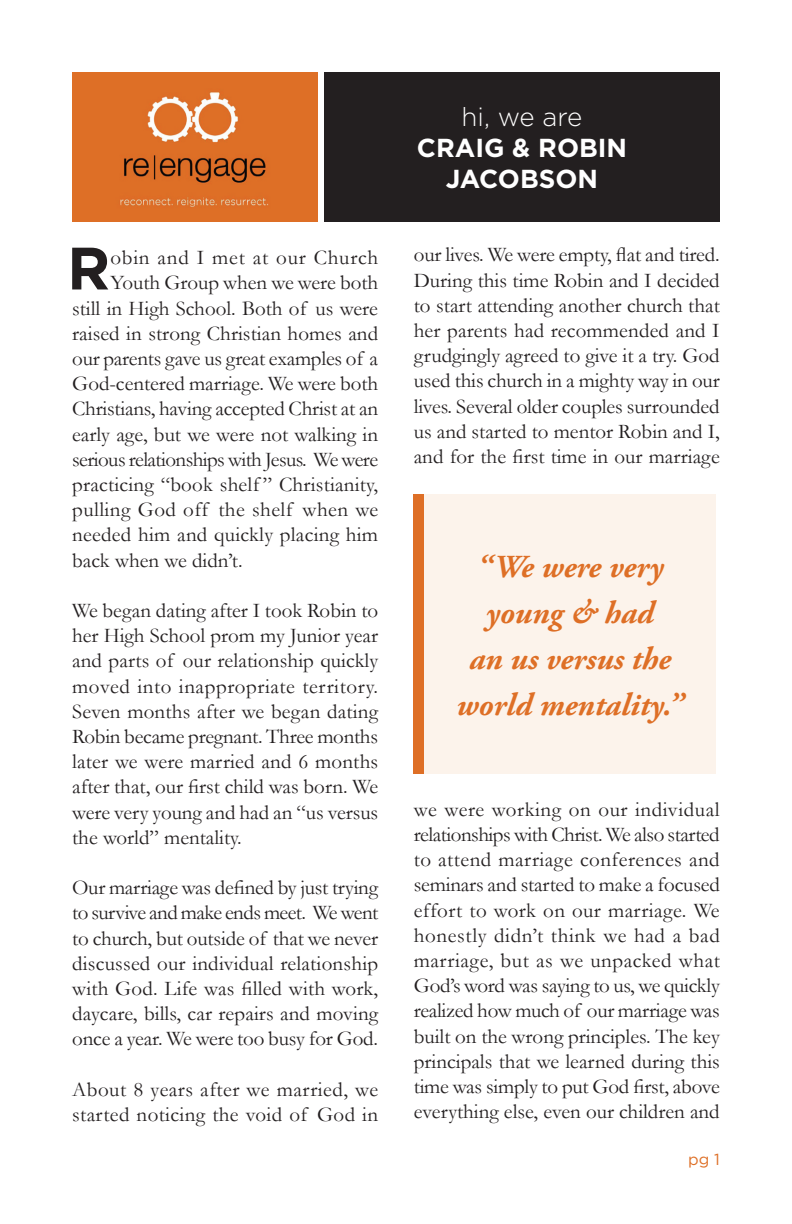
<style>
.page{position:relative;width:792px;height:1224px;background:#fff}
.page>*{position:absolute;margin:0;border:0;box-sizing:border-box;transform-origin:0 0}
.t1{font:700 59.8px "Gotham";color:#231f20}
.t2{font:italic 700 32px/46px "Adobe Garamond Pro";color:#de6f26;text-align:center}
.t3{font:700 26px/31.2px "Gotham";color:#fff;text-align:center}
.t4{font:300 26px "Gotham";letter-spacing:-.015em;color:#fff}
.t5{font:21px/25.2px "Garamond";color:#231f20;text-align:justify}
.t6{font:21px/25.2px "Garamond";letter-spacing:.02em;color:#231f20}
.t7{font:21px "Garamond";letter-spacing:-.025em;color:#231f20}
.t8{font:21px "Garamond";letter-spacing:.04em;color:#231f20}
.t9{font:16px "Gotham";color:#de6f26}
</style>
<div class="page">
<div style="left:324px;top:72px;width:396px;height:150px;background:#231f20"></div>
<div style="left:414px;top:495px;width:302px;height:279px;background:#fcf3eb"></div>
<div style="left:414px;top:495px;width:10px;height:279px;background:#de6f26"></div>
<img style="left:72px;top:72px;width:245px;height:150px">
<h1 class="t1" style="left:67px;top:229px;width:45px">R</h1>
<p class="t8" style="left:110px;top:245px;width:269px">obin and I met at our Church</p>
<p class="t5" style="left:110px;top:270px;width:269px">Youth Group when we were both</p>
<p class="t5" style="left:72px;top:295px;width:307px">still in High School. Both of us were</p>
<p class="t5" style="left:72px;top:320px;width:308px">raised in strong Christian homes and</p>
<p class="t5" style="left:72px;top:346px;width:307px">our parents gave us great examples of a</p>
<p class="t5" style="left:72px;top:371px;width:307px">God-centered marriage. We were both</p>
<p class="t5" style="left:72px;top:396px;width:307px">Christians, having accepted Christ at an</p>
<p class="t5" style="left:72px;top:421px;width:307px">early age, but we were not walking in</p>
<p class="t7" style="left:72px;top:447px;width:307px">serious relationships with Jesus. We were</p>
<p class="t5" style="left:72px;top:472px;width:307px">practicing “book shelf ” Christianity,</p>
<p class="t6" style="left:72px;top:497px;width:308px">pulling God off the shelf when we</p>
<p class="t5" style="left:72px;top:522px;width:307px">needed him and quickly placing him</p>
<p class="t5" style="left:72px;top:547px;width:172px">back when we didn’t.</p>
<p class="t5" style="left:72px;top:598px;width:308px">We began dating after I took Robin to her High School prom my Junior year and parts of our relationship quickly moved into inappropriate territory.<br>Seven months after we began dating Robin became pregnant. Three months later we were married and 6 months after that, our first child was born. We were very young and had an “us versus the world” mentality.</p>
<p class="t5" style="left:72px;top:875px;width:308px">Our marriage was defined by just trying to survive and make ends meet. We went to church, but outside of that we never discussed our individual relationship with God. Life was filled with work, daycare, bills, car repairs and moving once a year. We were too busy for God.</p>
<p class="t6" style="left:72px;top:1076px;width:308px">About 8 years after we married, we started noticing the void of God in</p>
<p class="t4" style="left:462px;top:100px;width:122px">hi, we are</p>
<p class="t3" style="left:417px;top:132px;width:212px">CRAIG &amp; ROBIN<br>JACOBSON</p>
<p class="t5" style="left:414px;top:242px;width:308px">our lives. We were empty, flat and tired.<br>During this time Robin and I decided to start attending another church that her parents had recommended and I grudgingly agreed to give it a try. God used this church in a mighty way in our lives. Several older couples surrounded us and started to mentor Robin and I, and for the first time in our marriage</p>
<h2 class="t2" style="left:457px;top:545px;width:228px">“We were very young &amp; had<br>an us versus the world mentality.”</h2>
<p class="t5" style="left:414px;top:796px;width:308px">we were working on our individual relationships with Christ. We also started to attend marriage conferences and seminars and started to make a focused effort to work on our marriage. We honestly didn’t think we had a bad marriage, but as we unpacked what God’s word was saying to us, we quickly realized how much of our marriage was built on the wrong principles. The key principals that we learned during this time was simply to put God first, above everything else, even our children and</p>
<p class="t9" style="left:688px;top:1149px;width:33px">pg 1</p>
</div>
